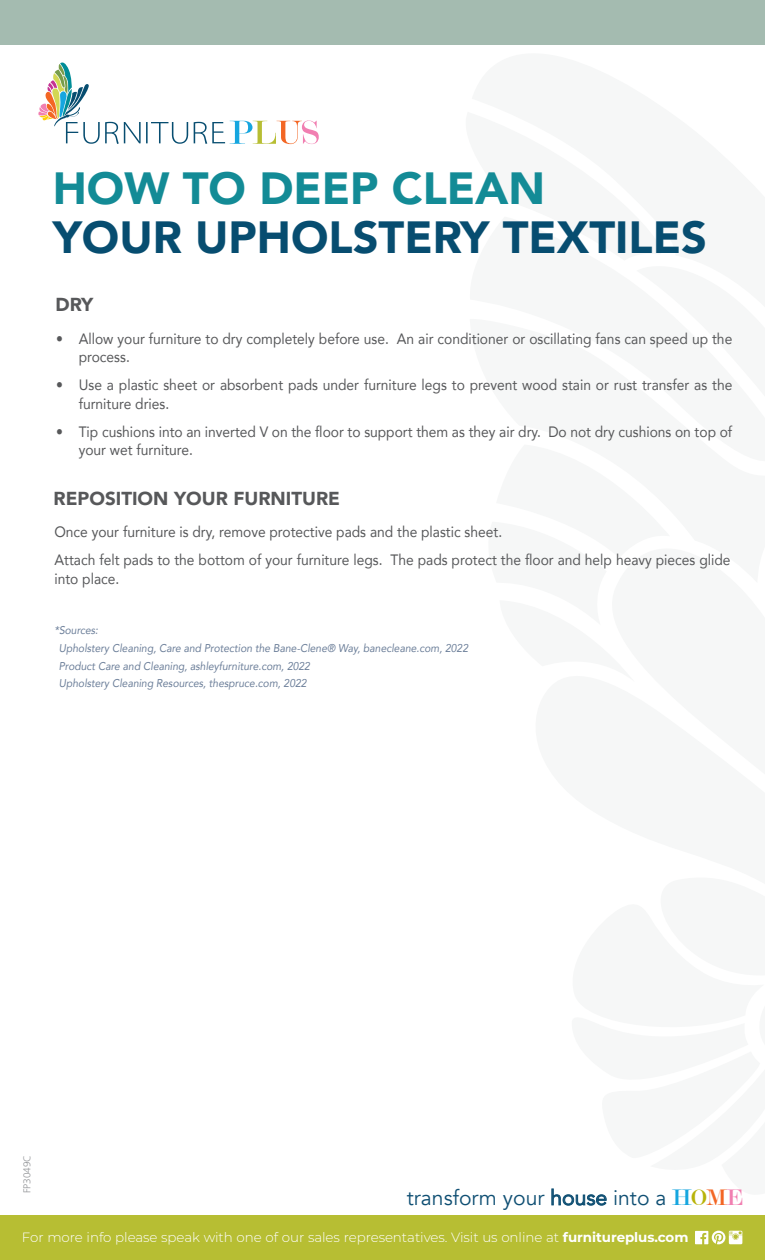
<style>
.page{position:relative;width:765px;height:1260px;background:#fff}
.page>*{position:absolute;margin:0;border:0;box-sizing:border-box;transform-origin:0 0}
.t1{font:900 45px "Avenir";color:#074d70}
.t2{font:900 45px "Avenir";color:#138b96}
.t3{font:21.12px "Avenir";color:#0f4f73}
.t4{font:900 18.75px "Avenir";color:#57585a}
.t5{font:15px/18.8px "Avenir";color:#57585a;scale:.92 1}
.t6{font:300 13.5px "Montserrat";letter-spacing:-.005em;color:#fff}
.t7{font:italic 11.25px/17.8px "Avenir";color:#6a7d98;scale:.92 1}
.t8{font:300 10px "Frutiger";color:#939598}
.s1{font-family:"Modern";font-size:24.25px;color:#16a6df}
.s2{font-family:"Modern";font-size:24.25px;color:#b8b309}
.s3{font-family:"Modern";font-size:24.25px;color:#f36624}
.s4{font-family:"Modern";font-size:24.25px;color:#f17fb1}
.s5{font-weight:700}
</style>
<div class="page">
<div style="left:0;top:1215px;width:765px;height:45px;background:#b7be33"></div>
<div style="left:0;top:0;width:765px;height:45px;background:#a4bbb0"></div>
<svg style="left:38px;top:62px;width:281px;height:82px"></svg>
<svg style="left:695px;top:1231px;width:47px;height:13px"></svg>
<h1 class="t2" style="left:53px;top:150px;width:494px">HOW TO DEEP CLEAN</h1>
<h1 class="t1" style="left:53px;top:199px;width:656px">YOUR UPHOLSTERY TEXTILES</h1>
<p class="t4" style="left:55px;top:289px;width:39px">DRY</p>
<p class="t5" style="left:79px;top:329px;width:712px;text-indent:-22px">• Allow your furniture to dry completely before use. An air conditioner or oscillating fans can speed up the process.</p>
<p class="t5" style="left:79px;top:375px;width:712px;text-indent:-22px">• Use a plastic sheet or absorbent pads under furniture legs to prevent wood stain or rust transfer as the furniture dries.</p>
<p class="t5" style="left:79px;top:422px;width:712px;text-indent:-22px">• Tip cushions into an inverted V on the floor to support them as they air dry. Do not dry cushions on top of your wet furniture.</p>
<p class="t4" style="left:54px;top:482px;width:288px">REPOSITION YOUR FURNITURE</p>
<p class="t5" style="left:54px;top:518px;width:736px;line-height:27.8px">Once your furniture is dry, remove protective pads and the plastic sheet.<br>Attach felt pads to the bottom of your furniture legs. The pads protect the floor and help heavy pieces glide</p>
<p class="t5" style="left:54px;top:569px;width:72px">into place.</p>
<p class="t7" style="left:59px;top:621px;width:446px;text-indent:-4px">*Sources:<br>Upholstery Cleaning, Care and Protection the Bane-Clene® Way, banecleane.com, 2022<br>Product Care and Cleaning, ashleyfurniture.com, 2022<br>Upholstery Cleaning Resources, thespruce.com, 2022</p>
<p class="t8" style="left:21px;top:1193px;width:40px;rotate:-90deg">FP3049C</p>
<h2 class="t3" style="left:407px;top:1185px;width:338px">transform your house into a <span class="s1">H</span><span class="s2">O</span><span class="s3">M</span><span class="s4">E</span></h2>
<p class="t6" style="left:22px;top:1228px;width:668px">For more info please speak with one of our sales representatives. Visit us online at <span class="s5">furnitureplus.com</span></p>
</div>
